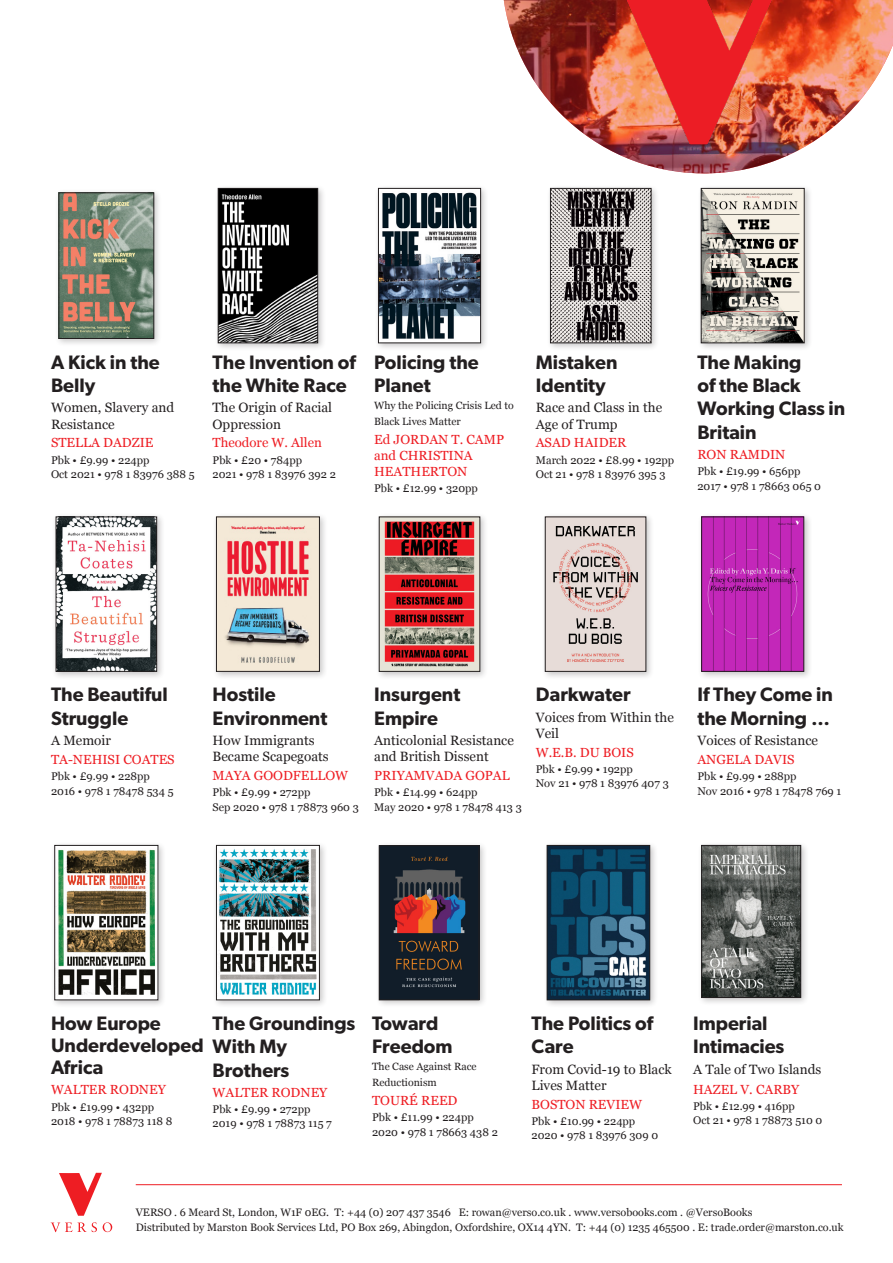
<style>
.page{position:relative;width:893px;height:1263px;background:#fff}
.page>*{position:absolute;margin:0;border:0;box-sizing:border-box;transform-origin:0 0}
.t1{font:600 19.5px/23.4px "Gibson";color:#231f20}
.sub{font:13.5px/16.2px "Georgia";color:#231f20}
.author{font:13.2px/15.9px "Georgia";color:#ee1d23}
.biblio{font:11.1px "Georgia";color:#231f20}
.t2{font:10.8px "Georgia";color:#231f20}
.sub-2{font:10.5px/16.2px "Georgia";color:#231f20}
</style>
<div class="page">
<div style="left:55px;top:189px;width:107px;height:158px;background:#231f20;opacity:.25"></div>
<img style="left:61px;top:195px;width:91px;height:142px">
<div style="left:59px;top:193px;width:95px;height:146px;border:1px solid #231f20"></div>
<div style="left:52px;top:513px;width:113px;height:167px;background:#231f20;opacity:.25"></div>
<img style="left:58px;top:519px;width:97px;height:151px">
<div style="left:56px;top:517px;width:101px;height:155px;border:1px solid #231f20"></div>
<div style="left:51px;top:841px;width:115px;height:167px;background:#231f20;opacity:.25"></div>
<img style="left:56px;top:847px;width:100px;height:151px">
<div style="left:54px;top:845px;width:104px;height:155px;border:1px solid #231f20"></div>
<div style="left:214px;top:185px;width:112px;height:166px;background:#231f20;opacity:.25"></div>
<img style="left:220px;top:190px;width:96px;height:151px">
<div style="left:218px;top:188px;width:100px;height:155px;border:1px solid #231f20"></div>
<div style="left:213px;top:513px;width:115px;height:167px;background:#231f20;opacity:.25"></div>
<img style="left:218px;top:519px;width:100px;height:151px">
<div style="left:216px;top:517px;width:104px;height:155px;border:1px solid #231f20"></div>
<div style="left:213px;top:841px;width:115px;height:167px;background:#231f20;opacity:.25"></div>
<img style="left:218px;top:847px;width:100px;height:151px">
<div style="left:216px;top:845px;width:104px;height:155px;border:1px solid #231f20"></div>
<div style="left:375px;top:185px;width:114px;height:166px;background:#231f20;opacity:.25"></div>
<img style="left:380px;top:190px;width:99px;height:151px">
<div style="left:378px;top:188px;width:103px;height:155px;border:1px solid #231f20"></div>
<div style="left:375px;top:513px;width:113px;height:167px;background:#231f20;opacity:.25"></div>
<img style="left:381px;top:519px;width:97px;height:151px">
<div style="left:379px;top:517px;width:101px;height:155px;border:1px solid #231f20"></div>
<div style="left:547px;top:185px;width:112px;height:166px;background:#231f20;opacity:.25"></div>
<img style="left:552px;top:190px;width:97px;height:151px">
<div style="left:550px;top:188px;width:101px;height:155px;border:1px solid #231f20"></div>
<div style="left:697px;top:185px;width:115px;height:166px;background:#231f20;opacity:.25"></div>
<img style="left:703px;top:190px;width:99px;height:151px">
<div style="left:701px;top:188px;width:103px;height:155px;border:1px solid #231f20"></div>
<div style="left:698px;top:513px;width:114px;height:167px;background:#231f20;opacity:.25"></div>
<img style="left:703px;top:519px;width:99px;height:151px">
<div style="left:701px;top:517px;width:103px;height:155px;border:1px solid #231f20"></div>
<img style="left:504px;top:0;width:389px;height:173px">
<hr style="left:136px;top:1184px;width:706px;height:1px;background:#ee1d23">
<svg style="left:59px;top:1173px;width:43px;height:43px"></svg>
<svg style="left:51px;top:1222px;width:35px;height:10px"></svg>
<svg style="left:92px;top:1222px;width:5px;height:10px"></svg>
<svg style="left:103px;top:1222px;width:9px;height:10px"></svg>
<div style="left:543px;top:841px;width:115px;height:167px;background:#231f20;opacity:.25"></div>
<img style="left:549px;top:847px;width:99px;height:151px">
<div style="left:547px;top:845px;width:103px;height:155px;border:1px solid #231f20"></div>
<div style="left:698px;top:841px;width:111px;height:165px;background:#231f20;opacity:.25"></div>
<img style="left:703px;top:847px;width:96px;height:149px">
<div style="left:701px;top:845px;width:100px;height:153px;border:1px solid #231f20"></div>
<div style="left:375px;top:842px;width:113px;height:166px;background:#231f20;opacity:.25"></div>
<img style="left:381px;top:847px;width:96px;height:151px">
<div style="left:379px;top:845px;width:100px;height:155px;border:1px solid #231f20"></div>
<div style="left:541px;top:513px;width:113px;height:167px;background:#231f20;opacity:.25"></div>
<img style="left:547px;top:519px;width:97px;height:151px">
<div style="left:545px;top:517px;width:101px;height:155px;border:1px solid #231f20"></div>
<img style="left:559px;top:0;width:285px;height:163px">
<p class="t1" style="left:51px;top:350px;width:110px">A Kick in the<br>Belly</p>
<p class="sub" style="left:51px;top:399px;width:125px">Women, Slavery and<br>Resistance</p>
<p class="author" style="left:51px;top:434px;width:104px">STELLA DADZIE</p>
<p class="biblio" style="left:51px;top:452px;width:100px">Pbk • £9.99 • 224pp</p>
<p class="biblio" style="left:51px;top:466px;width:145px">Oct 2021 • 978 1 83976 388 5</p>
<p class="t1" style="left:213px;top:350px;width:145px">The Invention of the White Race</p>
<p class="sub" style="left:213px;top:399px;width:121px">The Origin of Racial<br>Oppression</p>
<p class="author" style="left:213px;top:434px;width:111px">Theodore W. Allen</p>
<p class="biblio" style="left:213px;top:452px;width:91px">Pbk • £20 • 784pp</p>
<p class="biblio" style="left:213px;top:466px;width:125px">2021 • 978 1 83976 392 2</p>
<p class="t1" style="left:374px;top:350px;width:106px">Policing the<br>Planet</p>
<p class="sub-2" style="left:374px;top:397px;width:141px">Why the Policing Crisis Led to<br>Black Lives Matter</p>
<p class="author" style="left:374px;top:431px;width:131px">Ed JORDAN T. CAMP and CHRISTINA<br>HEATHERTON</p>
<p class="biblio" style="left:374px;top:480px;width:105px">Pbk • £12.99 • 320pp</p>
<p class="t1" style="left:536px;top:350px;width:83px">Mistaken<br>Identity</p>
<p class="sub" style="left:536px;top:399px;width:128px">Race and Class in the<br>Age of Trump</p>
<p class="author" style="left:536px;top:434px;width:92px">ASAD HAIDER</p>
<p class="biblio" style="left:536px;top:452px;width:140px">March 2022 • £8.99 • 192pp</p>
<p class="biblio" style="left:536px;top:466px;width:131px">Oct 21 • 978 1 83976 395 3</p>
<p class="t1" style="left:697px;top:350px;width:149px">The Making<br>of the Black<br>Working Class in<br>Britain</p>
<p class="author" style="left:697px;top:446px;width:89px">RON RAMDIN</p>
<p class="biblio" style="left:697px;top:463px;width:104px">Pbk • £19.99 • 656pp</p>
<p class="biblio" style="left:697px;top:478px;width:125px">2017 • 978 1 78663 065 0</p>
<p class="t1" style="left:51px;top:682px;width:118px">The Beautiful<br>Struggle</p>
<p class="sub" style="left:51px;top:732px;width:62px">A Memoir</p>
<p class="author" style="left:51px;top:751px;width:125px">TA-NEHISI COATES</p>
<p class="biblio" style="left:51px;top:768px;width:100px">Pbk • £9.99 • 228pp</p>
<p class="biblio" style="left:51px;top:783px;width:124px">2016 • 978 1 78478 534 5</p>
<p class="t1" style="left:213px;top:682px;width:116px">Hostile<br>Environment</p>
<p class="sub" style="left:213px;top:732px;width:118px">How Immigrants<br>Became Scapegoats</p>
<p class="author" style="left:213px;top:767px;width:137px">MAYA GOODFELLOW</p>
<p class="biblio" style="left:213px;top:784px;width:99px">Pbk • £9.99 • 272pp</p>
<p class="biblio" style="left:213px;top:799px;width:148px">Sep 2020 • 978 1 78873 960 3</p>
<p class="t1" style="left:374px;top:682px;width:88px">Insurgent<br>Empire</p>
<p class="sub" style="left:374px;top:732px;width:141px">Anticolonial Resistance and British Dissent</p>
<p class="author" style="left:374px;top:767px;width:137px">PRIYAMVADA GOPAL</p>
<p class="biblio" style="left:374px;top:784px;width:105px">Pbk • £14.99 • 624pp</p>
<p class="biblio" style="left:374px;top:799px;width:149px">May 2020 • 978 1 78478 413 3</p>
<p class="t1" style="left:536px;top:682px;width:96px">Darkwater</p>
<p class="sub" style="left:536px;top:708px;width:140px">Voices from Within the<br>Veil</p>
<p class="author" style="left:536px;top:744px;width:100px">W.E.B. DU BOIS</p>
<p class="biblio" style="left:536px;top:761px;width:99px">Pbk • £9.99 • 192pp</p>
<p class="biblio" style="left:536px;top:775px;width:134px">Nov 21 • 978 1 83976 407 3</p>
<p class="t1" style="left:697px;top:682px;width:137px">If They Come in the Morning …</p>
<p class="sub" style="left:697px;top:732px;width:122px">Voices of Resistance</p>
<p class="author" style="left:697px;top:751px;width:99px">ANGELA DAVIS</p>
<p class="biblio" style="left:697px;top:768px;width:101px">Pbk • £9.99 • 288pp</p>
<p class="biblio" style="left:697px;top:783px;width:145px">Nov 2016 • 978 1 78478 769 1</p>
<p class="t1" style="left:51px;top:1011px;width:111px">How Europe</p>
<p class="t1" style="left:51px;top:1033px;width:154px">Underdeveloped</p>
<p class="t1" style="left:51px;top:1055px;width:54px">Africa</p>
<p class="author" style="left:51px;top:1081px;width:116px">WALTER RODNEY</p>
<p class="biblio" style="left:51px;top:1099px;width:105px">Pbk • £19.99 • 432pp</p>
<p class="biblio" style="left:51px;top:1113px;width:123px">2018 • 978 1 78873 118 8</p>
<p class="t1" style="left:213px;top:1011px;width:144px">The Groundings<br>With My<br>Brothers</p>
<p class="author" style="left:213px;top:1084px;width:116px">WALTER RODNEY</p>
<p class="biblio" style="left:213px;top:1101px;width:99px">Pbk • £9.99 • 272pp</p>
<p class="biblio" style="left:213px;top:1115px;width:121px">2019 • 978 1 78873 115 7</p>
<p class="t1" style="left:372px;top:1011px;width:82px">Toward<br>Freedom</p>
<p class="sub-2" style="left:372px;top:1058px;width:106px">The Case Against Race<br>Reductionism</p>
<p class="author" style="left:372px;top:1092px;width:87px">TOURÉ REED</p>
<p class="biblio" style="left:372px;top:1109px;width:103px">Pbk • £11.99 • 224pp</p>
<p class="biblio" style="left:372px;top:1124px;width:127px">2020 • 978 1 78663 438 2</p>
<p class="t1" style="left:531px;top:1011px;width:123px">The Politics of<br>Care</p>
<p class="sub" style="left:531px;top:1060px;width:142px">From Covid-19 to Black<br>Lives Matter</p>
<p class="author" style="left:531px;top:1096px;width:112px">BOSTON REVIEW</p>
<p class="biblio" style="left:531px;top:1113px;width:105px">Pbk • £10.99 • 224pp</p>
<p class="biblio" style="left:531px;top:1127px;width:128px">2020 • 978 1 83976 309 0</p>
<p class="t1" style="left:693px;top:1011px;width:93px">Imperial<br>Intimacies</p>
<p class="sub" style="left:693px;top:1060px;width:130px">A Tale of Two Islands</p>
<p class="author" style="left:693px;top:1081px;width:108px">HAZEL V. CARBY</p>
<p class="biblio" style="left:693px;top:1098px;width:103px">Pbk • £12.99 • 416pp</p>
<p class="biblio" style="left:693px;top:1112px;width:131px">Oct 21 • 978 1 78873 510 0</p>
<p class="t2" style="left:136px;top:1204px;width:618px">VERSO . 6 Meard St, London, W1F 0EG. T: +44 (0) 207 437 3546 E: rowan@verso.co.uk . www.versobooks.com . @VersoBooks</p>
<p class="t2" style="left:136px;top:1219px;width:709px">Distributed by Marston Book Services Ltd, PO Box 269, Abingdon, Oxfordshire, OX14 4YN. T: +44 (0) 1235 465500 . E: trade.order@marston.co.uk</p>
</div>
